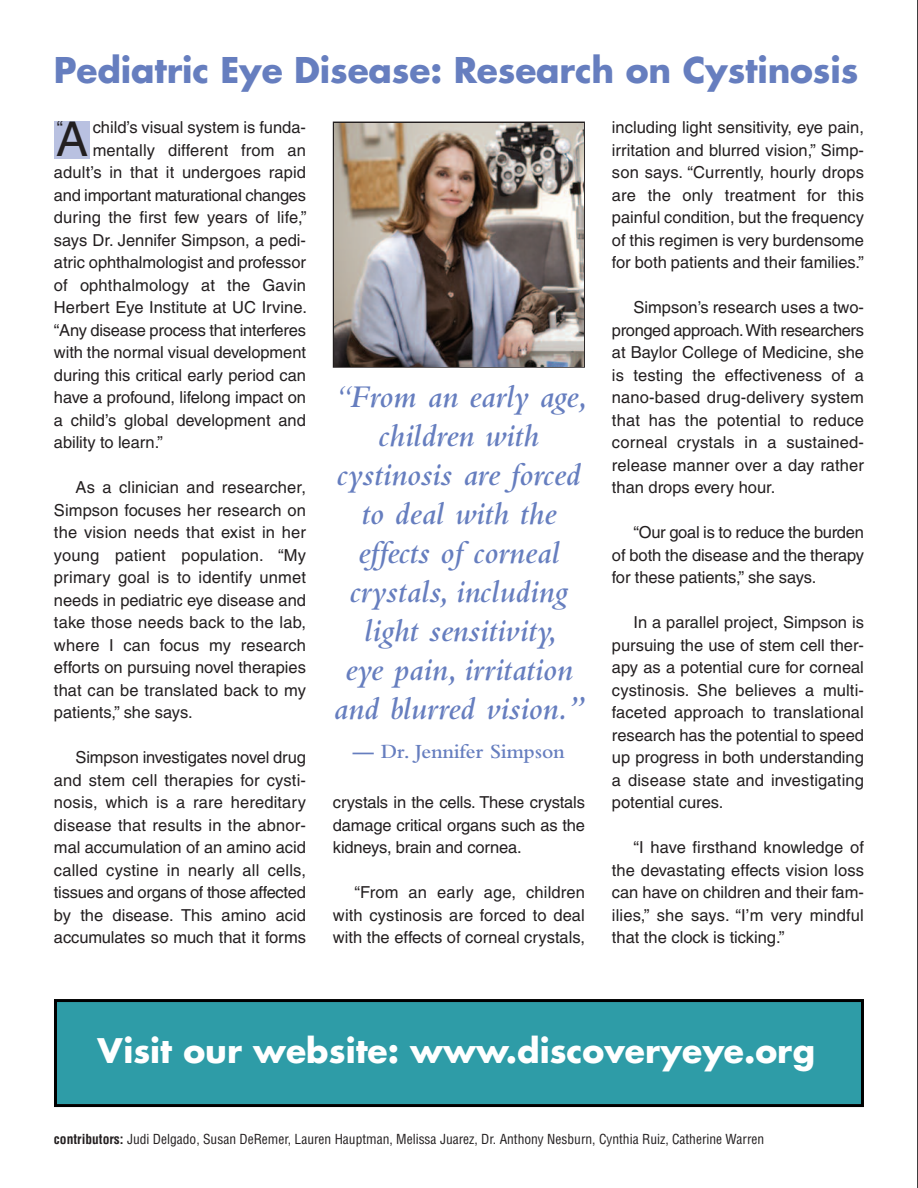
<style>
.page{position:relative;width:918px;height:1188px;background:#fff}
.page>*{position:absolute;margin:0;border:0;box-sizing:border-box;transform-origin:0 0}
.t1{font:48px "Helvetica";color:#231f20}
.t2{font:700 34.5px "Futura";letter-spacing:-.005em;color:#667ebf}
.t3{font:italic 600 33px/39px "Bembo";color:#667ebf;text-align:center}
.t4{font:700 33px "Futura";color:#fff}
.t5{font:600 21px "Bembo";color:#667ebf}
.t6{font:18px "Helvetica";color:#231f20}
.t7{font:16.5px/22.5px "Helvetica";color:#231f20;text-align:justify}
.t8{font:16.5px "Helvetica";letter-spacing:-.02em;color:#231f20}
.t9{font:condensed 13.5px "Helvetica";color:#231f20}
.s1{font-weight:400}
.s2{font-weight:700}
</style>
<div class="page">
<div style="left:57px;top:1002px;width:804px;height:102px;background:#2e9ca7"></div>
<div style="left:54px;top:999px;width:810px;height:108px;border:3px solid #000"></div>
<hr style="left:917px;top:0;width:1px;height:1188px;background:#000">
<div style="left:333px;top:122px;width:252px;height:246px;border:2px solid #231f20"></div>
<img style="left:334px;top:123px;width:249px;height:243px">
<div style="left:54px;top:122px;width:36px;height:37px;background:#b9c1e1"></div>
<h2 class="t2" style="left:54px;top:54px;width:806px">Pediatric Eye Disease: Research on Cystinosis</h2>
<p class="t7" style="left:93px;top:118px;width:215px">child’s visual system is funda-</p>
<p class="t7" style="left:93px;top:140px;width:215px">mentally different from an</p>
<p class="t7" style="left:54px;top:163px;width:254px">adult’s in that it undergoes rapid</p>
<p class="t8" style="left:54px;top:189px;width:254px">and important maturational changes</p>
<p class="t7" style="left:54px;top:208px;width:254px">during the first few years of life,”</p>
<p class="t7" style="left:54px;top:230px;width:254px">says Dr. Jennifer Simpson, a pedi-</p>
<p class="t7" style="left:54px;top:253px;width:254px">atric ophthalmologist and professor</p>
<p class="t7" style="left:54px;top:275px;width:254px">of ophthalmology at the Gavin</p>
<p class="t7" style="left:54px;top:298px;width:255px">Herbert Eye Institute at UC Irvine.</p>
<p class="t7" style="left:54px;top:320px;width:254px">“Any disease process that interferes</p>
<p class="t7" style="left:54px;top:343px;width:254px">with the normal visual development</p>
<p class="t7" style="left:54px;top:365px;width:254px">during this critical early period can</p>
<p class="t7" style="left:54px;top:388px;width:254px">have a profound, lifelong impact on</p>
<p class="t7" style="left:54px;top:410px;width:254px">a child’s global development and</p>
<p class="t7" style="left:54px;top:433px;width:111px">ability to learn.”</p>
<p class="t7" style="left:54px;top:478px;width:254px;text-indent:22px">As a clinician and researcher, Simpson focuses her research on the vision needs that exist in her young patient population. “My primary goal is to identify unmet needs in pediatric eye disease and take those needs back to the lab, where I can focus my research efforts on pursuing novel therapies that can be translated back to my patients,” she says.</p>
<p class="t7" style="left:54px;top:748px;width:254px;text-indent:22px">Simpson investigates novel drug and stem cell therapies for cysti&shy;nosis, which is a rare hereditary disease that results in the abnor&shy;mal accumulation of an amino acid called cystine in nearly all cells, tissues and organs of those affected by the disease. This amino acid accumulates so much that it forms</p>
<p class="t6" style="left:57px;top:122px;width:7px">“</p>
<h1 class="t1" style="left:56px;top:121px;width:34px">A</h1>
<h3 class="t3" style="left:334px;top:381px;width:255px"><span class="s1">“</span>From an early age, children with cystinosis are forced to deal with the effects of corneal crystals, including light sensitivity,<br>eye pain, irritation and blurred vision.”</h3>
<p class="t5" style="left:353px;top:744px;width:214px">— Dr. Jennifer Simpson</p>
<p class="t7" style="left:333px;top:793px;width:254px">crystals in the cells. These crystals damage critical organs such as the kidneys, brain and cornea.</p>
<p class="t7" style="left:333px;top:883px;width:254px;text-indent:22px">“From an early age, children with cystinosis are forced to deal with the effects of corneal crystals,</p>
<p class="t7" style="left:612px;top:118px;width:254px">including light sensitivity, eye pain, irritation and blurred vision,” Simp&shy;son says. “Currently, hourly drops are the only treatment for this painful condition, but the frequency of this regimen is very burdensome for both patients and their families.”</p>
<p class="t7" style="left:612px;top:298px;width:254px;text-indent:22px">Simpson’s research uses a two&shy;pronged approach.With researchers at Baylor College of Medicine, she is testing the effectiveness of a nano-based drug-delivery system that has the potential to reduce corneal crystals in a sustained&shy;release manner over a day rather than drops every hour.</p>
<p class="t7" style="left:612px;top:523px;width:254px;text-indent:22px">“Our goal is to reduce the burden of both the disease and the therapy for these patients,” she says.</p>
<p class="t7" style="left:612px;top:613px;width:254px;text-indent:22px">In a parallel project, Simpson is pursuing the use of stem cell ther&shy;apy as a potential cure for corneal cystinosis. She believes a multi&shy;faceted approach to translational research has the potential to speed up progress in both understanding a disease state and investigating potential cures.</p>
<p class="t7" style="left:612px;top:838px;width:254px;text-indent:22px">“I have firsthand knowledge of the devastating effects vision loss can have on children and their fam&shy;ilies,” she says. “I’m very mindful that the clock is ticking.”</p>
<h3 class="t4" style="left:98px;top:1036px;width:719px">Visit our website: www.discoveryeye.org</h3>
<p class="t9" style="left:54px;top:1134px;width:712px"><span class="s2">contributors:</span> Judi Delgado, Susan DeRemer, Lauren Hauptman, Melissa Juarez, Dr. Anthony Nesburn, Cynthia Ruiz, Catherine Warren</p>
</div>
